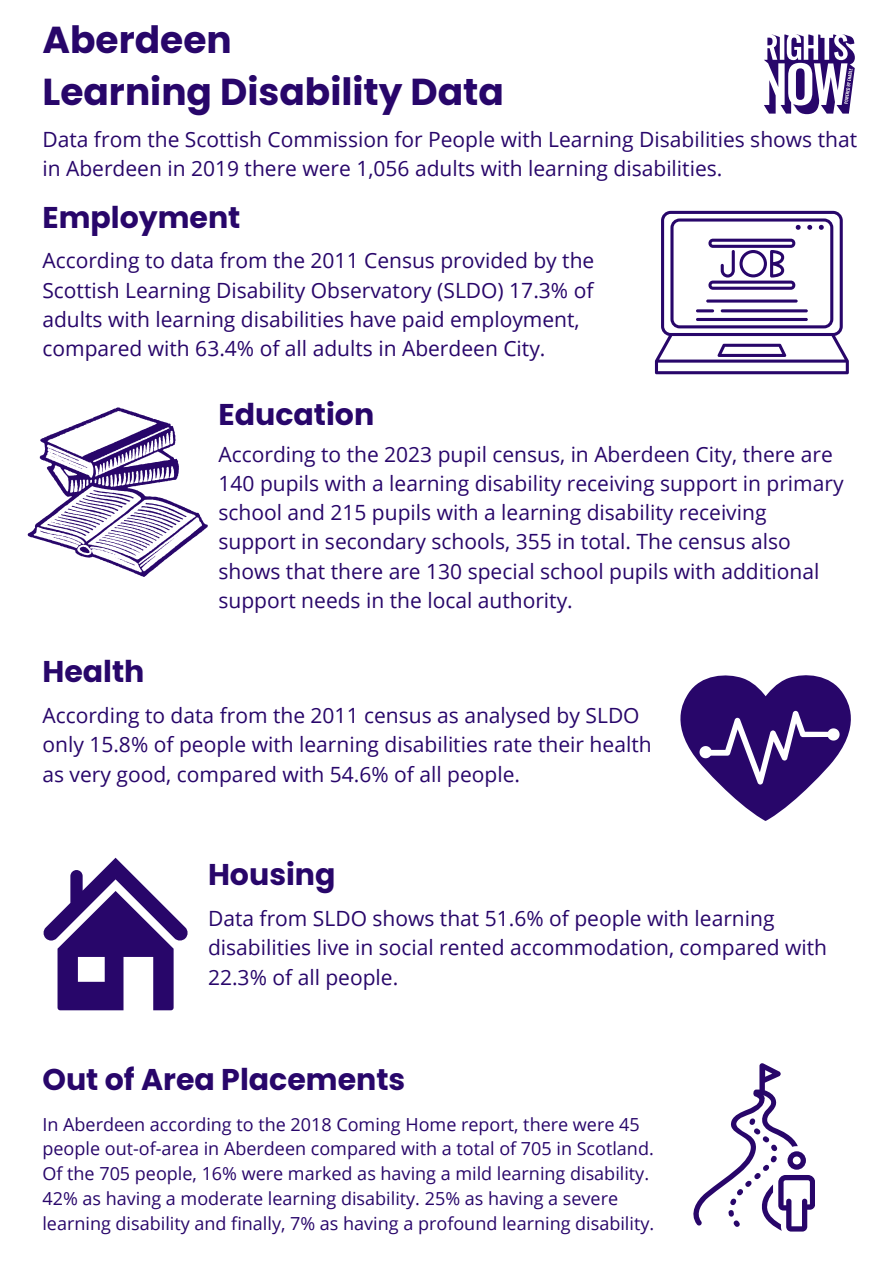
<style>
.page{position:relative;width:894px;height:1264px;background:#fff}
.page>*{position:absolute;margin:0;border:0;box-sizing:border-box;transform-origin:0 0}
.t1{font:700 37.5px/51.8px "Poppins";color:#28066a}
.t2{font:700 30px "Poppins";color:#28066a}
.t3{font:21px/29.2px "Open Sans";color:#28066a}
.t4{font:18px/24.8px "Open Sans";color:#28066a}
</style>
<div class="page">
<svg style="left:654px;top:211px;width:194px;height:163px"></svg>
<svg style="left:28px;top:407px;width:180px;height:170px"></svg>
<svg style="left:680px;top:675px;width:171px;height:146px"></svg>
<svg style="left:43px;top:857px;width:145px;height:153px"></svg>
<svg style="left:693px;top:1063px;width:121px;height:168px"></svg>
<svg style="left:764px;top:34px;width:90px;height:80px"></svg>
<h2 class="t1" style="left:42px;top:14px;width:463px">Aberdeen<br>Learning Disability Data</h2>
<h3 class="t3" style="left:42px;top:124px;width:816px">Data from the Scottish Commission for People with Learning Disabilities shows that in Aberdeen in 2019 there were 1,056 adults with learning disabilities.</h3>
<h3 class="t2" style="left:42px;top:197px;width:199px">Employment</h3>
<p class="t3" style="left:42px;top:245px;width:553px">According to data from the 2011 Census provided by the Scottish Learning Disability Observatory (SLDO) 17.3% of adults with learning disabilities have paid employment, compared with 63.4% of all adults in Aberdeen City.</p>
<p class="t2" style="left:218px;top:393px;width:157px">Education</p>
<h1 class="t3" style="left:218px;top:439px;width:626px">According to the 2023 pupil census, in Aberdeen City, there are 140 pupils with a learning disability receiving support in primary school and 215 pupils with a learning disability receiving support in secondary schools, 355 in total. The census also shows that there are 130 special school pupils with additional support needs in the local authority.</h1>
<p class="t2" style="left:42px;top:650px;width:103px">Health</p>
<h2 class="t3" style="left:42px;top:700px;width:610px">According to data from the 2011 census as analysed by SLDO only 15.8% of people with learning disabilities rate their health as very good, compared with 54.6% of all people.</h2>
<p class="t2" style="left:208px;top:853px;width:129px">Housing</p>
<p class="t3" style="left:208px;top:903px;width:620px">Data from SLDO shows that 51.6% of people with learning disabilities live in social rented accommodation, compared with<br>22.3% of all people.</p>
<h3 class="t2" style="left:42px;top:1058px;width:364px">Out of Area Placements</h3>
<h2 class="t4" style="left:42px;top:1111px;width:612px">In Aberdeen according to the 2018 Coming Home report, there were 45 people out-of-area in Aberdeen compared with a total of 705 in Scotland.</h2>
<h3 class="t4" style="left:42px;top:1160px;width:613px">Of the 705 people, 16% were marked as having a mild learning disability.<br>42% as having a moderate learning disability. 25% as having a severe learning disability and finally, 7% as having a profound learning disability.</h3>
</div>
